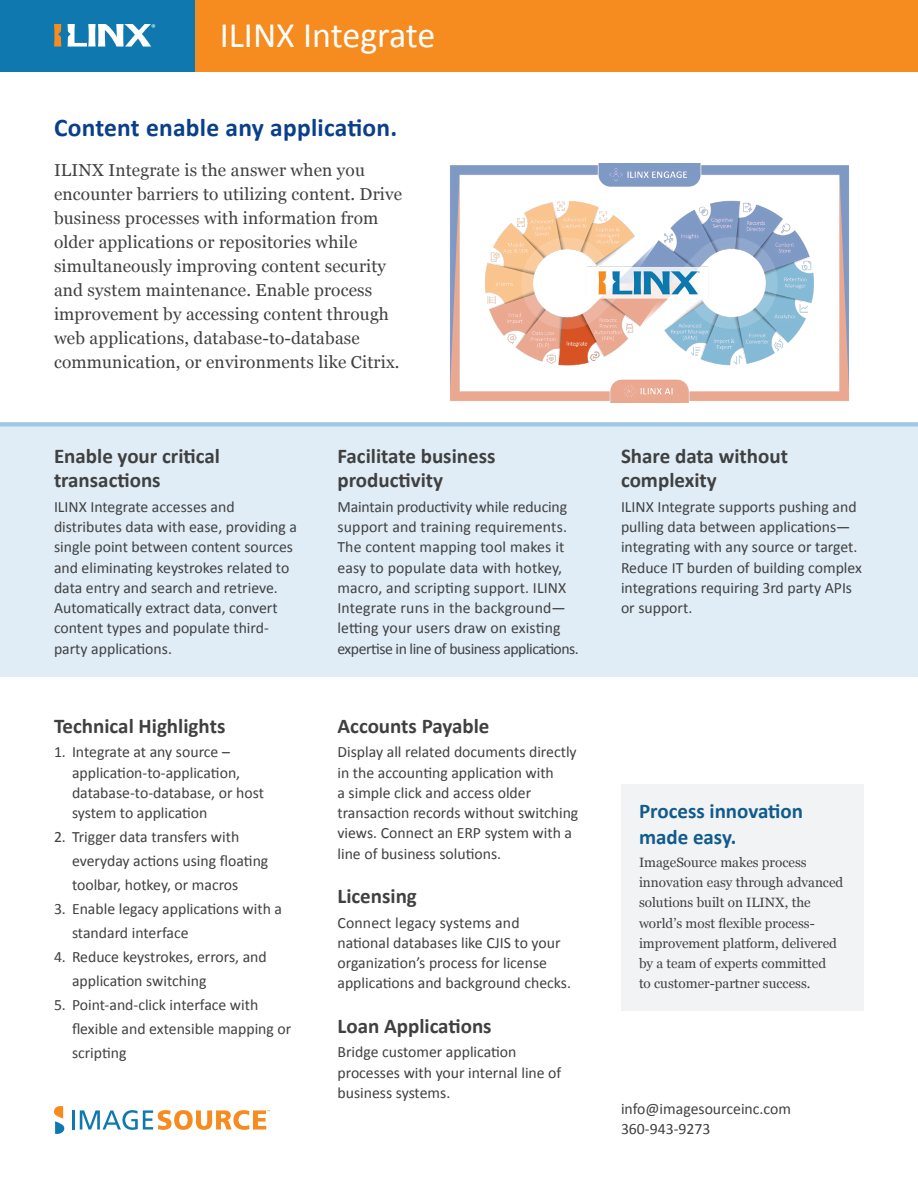
<style>
.page{position:relative;width:918px;height:1188px;background:#fff}
.page>*{position:absolute;margin:0;border:0;box-sizing:border-box;transform-origin:0 0}
.Module___Product_Name_Small{font:36px "Calibri";color:#fff}
.Overview_Headline{font:700 25.5px "Calibri";letter-spacing:.01em;color:#0a3f8b}
.Subhead{font:700 21px/24px "Calibri";color:#404040}
.Tagline{font:700 21px/25.5px "Calibri";color:#115b8c}
.Intro_Body_3_Georgia{font:17.25px/24px "Georgia";letter-spacing:.01em;color:#404040}
.Main_Body{font:15.75px/20.2px "Calibri";color:#404040}
.Tagline_Descriptor{font:13.5px/20.2px "Georgia";color:#404040}
</style>
<div class="page">
<img style="left:450px;top:163px;width:399px;height:240px">
<div style="left:0;top:427px;width:918px;height:249px;background:#e0edf6"></div>
<div style="left:0;top:0;width:196px;height:72px;background:#0e78af"></div>
<div style="left:196px;top:0;width:722px;height:72px;background:#f68b1f"></div>
<div style="left:0;top:422px;width:918px;height:5px;background:#a1c9e5"></div>
<div style="left:621px;top:784px;width:243px;height:227px;background:#f2f3f4"></div>
<svg style="left:54px;top:1106px;width:10px;height:28px"></svg>
<hr style="left:72px;top:1110px;width:3px;height:20px;background:#0e78af">
<svg style="left:80px;top:1110px;width:190px;height:20px"></svg>
<svg style="left:54px;top:24px;width:7px;height:23px"></svg>
<svg style="left:68px;top:24px;width:87px;height:23px"></svg>
<p class="Module___Product_Name_Small" style="left:220px;top:10px;width:217px">ILINX Integrate</p>
<p class="Overview_Headline" style="left:54px;top:110px;width:345px">Content enable any application.</p>
<p class="Intro_Body_3_Georgia" style="left:54px;top:158px;width:350px">ILINX Integrate is the answer when you encounter barriers to utilizing content. Drive business processes with information from older applications or repositories while simultaneously improving content security and system maintenance. Enable process improvement by accessing content through web applications, database-to-database communication, or environments like Citrix.</p>
<p class="Subhead" style="left:54px;top:444px;width:168px">Enable your critical transactions</p>
<p class="Main_Body" style="left:54px;top:496px;width:244px">ILINX Integrate accesses and distributes data with ease, providing a single point between content sources and eliminating keystrokes related to data entry and search and retrieve.<br>Automatically extract data, convert content types and populate third&shy;party applications.</p>
<p class="Subhead" style="left:54px;top:713px;width:173px">Technical Highlights</p>
<p class="Main_Body" style="left:72px;top:742px;width:193px;text-indent:-18px">1. Integrate at any source – application-to-application, database-to-database, or host system to application</p>
<p class="Main_Body" style="left:72px;top:825px;width:198px;line-height:24px;text-indent:-18px">2. Trigger data transfers with everyday actions using floating toolbar, hotkey, or macros</p>
<p class="Main_Body" style="left:72px;top:897px;width:212px;line-height:24px;text-indent:-18px">3. Enable legacy applications with a standard interface</p>
<p class="Main_Body" style="left:72px;top:945px;width:196px;line-height:24px;text-indent:-18px">4. Reduce keystrokes, errors, and application switching</p>
<p class="Main_Body" style="left:72px;top:993px;width:221px;line-height:24px;text-indent:-18px">5. Point-and-click interface with flexible and extensible mapping or scripting</p>
<p class="Subhead" style="left:338px;top:444px;width:159px">Facilitate business productivity</p>
<p class="Main_Body" style="left:338px;top:496px;width:243px">Maintain productivity while reducing support and training requirements.<br>The content mapping tool makes it easy to populate data with hotkey, macro, and scripting support. ILINX Integrate runs in the background— letting your users draw on existing expertise in line of business applications.</p>
<p class="Subhead" style="left:338px;top:713px;width:153px">Accounts Payable</p>
<p class="Main_Body" style="left:338px;top:742px;width:242px">Display all related documents directly in the accounting application with<br>a simple click and access older transaction records without switching views. Connect an ERP system with a line of business solutions.</p>
<p class="Subhead" style="left:338px;top:883px;width:81px">Licensing</p>
<p class="Main_Body" style="left:338px;top:912px;width:235px">Connect legacy systems and national databases like CJIS to your organization’s process for license applications and background checks.</p>
<p class="Subhead" style="left:338px;top:1013px;width:156px">Loan Applications</p>
<p class="Main_Body" style="left:338px;top:1042px;width:225px">Bridge customer application processes with your internal line of business systems.</p>
<p class="Subhead" style="left:621px;top:444px;width:168px">Share data without complexity</p>
<p class="Main_Body" style="left:621px;top:496px;width:243px">ILINX Integrate supports pushing and pulling data between applications— integrating with any source or target.<br>Reduce IT burden of building complex integrations requiring 3rd party APIs or support.</p>
<p class="Tagline" style="left:639px;top:798px;width:166px">Process innovation made easy.</p>
<p class="Tagline_Descriptor" style="left:639px;top:852px;width:206px">ImageSource makes process innovation easy through advanced solutions built on ILINX, the world’s most flexible process&shy;improvement platform, delivered by a team of experts committed<br>to customer-partner success.</p>
<p class="Main_Body" style="left:621px;top:1098px;width:171px">info@imagesourceinc.com<br>360-943-9273</p>
</div>
